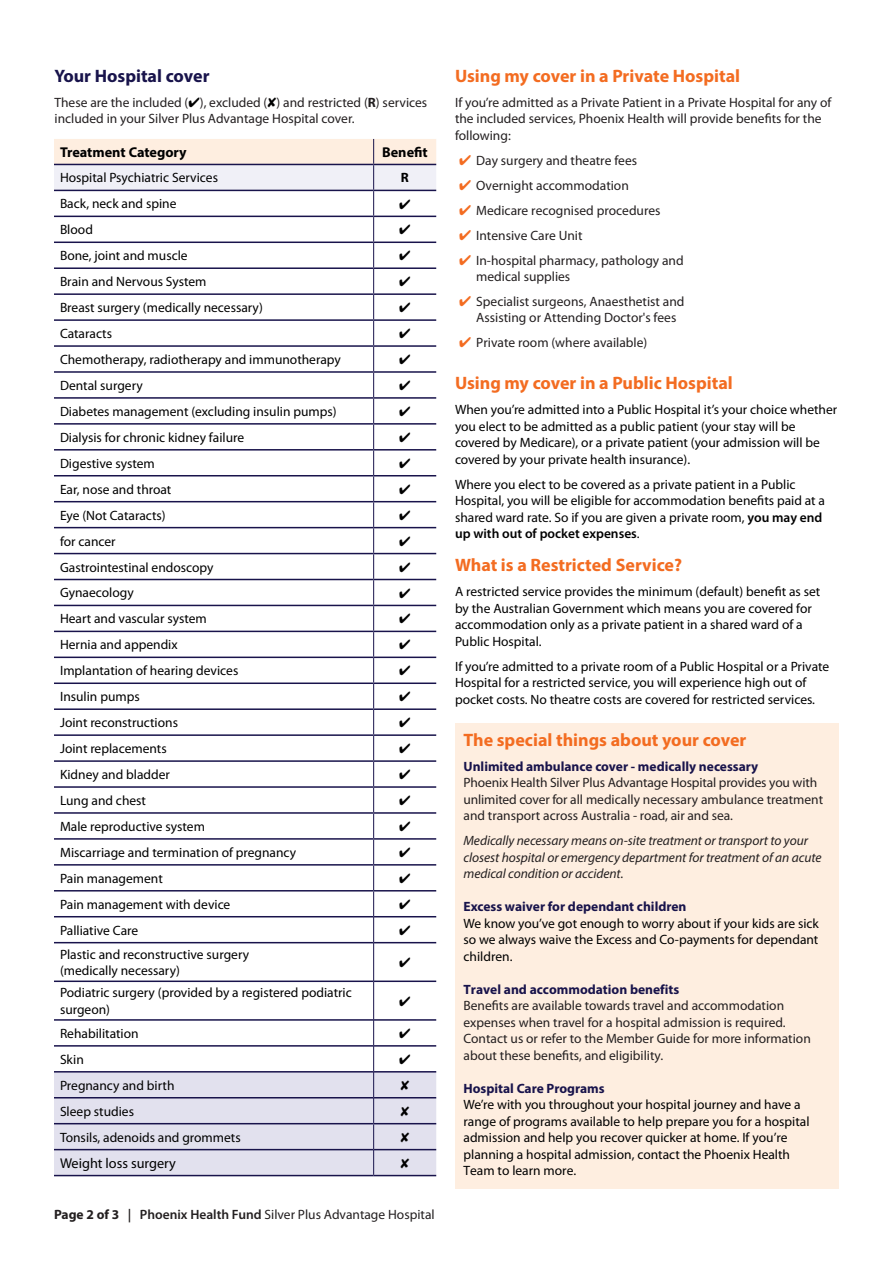
<style>
.page{position:relative;width:893px;height:1263px;background:#fff}
.page>*{position:absolute;margin:0;border:0;box-sizing:border-box;transform-origin:0 0}
.Sub_Headings{font:700 18px "Myriad Pro";color:#f36c21}
.Sub_Headings-2{font:700 18px "Myriad Pro";color:#18134b}
.Table_Body_Copy{font:700 14.25px "Myriad Pro";color:#000}
._3rd_Sub_Headings{font:14.25px "Myriad Pro";color:#000}
.Sub_Headings-3{font:13.5px/16.5px "Myriad Pro";color:#000}
.Sub_Headings-4{font:13.5px/16.5px "Myriad Pro";color:#231f20}
._3rd_Sub_Headings-2{font:13.5px/16.5px "Myriad Pro";color:#000}
.Sub_Headings-5{font:italic 13.5px/16.5px "Myriad Pro";letter-spacing:-.005em;color:#231f20}
.Table_Body_Copy-2{font:700 13.5px "Myriad Pro";color:#000}
.s1{color:#000}
.s2{font-weight:700}
.s3{font-weight:600}
.s4{color:#f36c21}
.s5{font-weight:700;color:#18134b}
</style>
<div class="page">
<svg style="left:54px;top:943px;width:382px;height:76px"></svg>
<hr style="left:54px;top:980px;width:319px;height:2px;background:#18134b">
<hr style="left:54px;top:1019px;width:319px;height:2px;background:#18134b">
<hr style="left:54px;top:1175px;width:320px;height:1px;background:#18134b">
<hr style="left:374px;top:980px;width:62px;height:2px;background:#18134b">
<hr style="left:374px;top:1019px;width:62px;height:2px;background:#18134b">
<hr style="left:374px;top:1175px;width:62px;height:1px;background:#18134b">
<hr style="left:373px;top:943px;width:1px;height:38px;background:#18134b">
<hr style="left:373px;top:981px;width:1px;height:39px;background:#18134b">
<div style="left:455px;top:724px;width:384px;height:465px;background:#feeee0"></div>
<svg style="left:54px;top:139px;width:382px;height:804px"></svg>
<svg style="left:400px;top:957px;width:10px;height:10px"></svg>
<svg style="left:400px;top:996px;width:10px;height:10px"></svg>
<svg style="left:54px;top:1020px;width:382px;height:155px"></svg>
<p class="Sub_Headings-2" style="left:55px;top:64px;width:156px">Your Hospital cover</p>
<p class="Sub_Headings-4" style="left:55px;top:94px;width:374px">These are the included (<span class="s1">✔</span>), excluded (<span class="s1">✘</span>) and restricted (<span class="s2">R</span>) services included in your Silver Plus Advantage Hospital cover.</p>
<p class="Table_Body_Copy" style="left:60px;top:143px;width:128px">Treatment Category</p>
<p class="Table_Body_Copy" style="left:382px;top:143px;width:47px">Benefit</p>
<p class="_3rd_Sub_Headings-2" style="left:60px;top:169px;width:160px">Hospital Psychiatric Services</p>
<p class="Table_Body_Copy-2" style="left:401px;top:169px;width:10px">R</p>
<p class="_3rd_Sub_Headings-2" style="left:60px;top:195px;width:118px">Back, neck and spine</p>
<p class="_3rd_Sub_Headings-2" style="left:60px;top:221px;width:34px">Blood</p>
<p class="_3rd_Sub_Headings-2" style="left:60px;top:247px;width:129px">Bone, joint and muscle</p>
<p class="_3rd_Sub_Headings-2" style="left:60px;top:273px;width:148px">Brain and Nervous System</p>
<p class="_3rd_Sub_Headings-2" style="left:60px;top:299px;width:204px">Breast surgery (medically necessary)</p>
<p class="_3rd_Sub_Headings-2" style="left:60px;top:325px;width:54px">Cataracts</p>
<p class="_3rd_Sub_Headings-2" style="left:60px;top:351px;width:282px">Chemotherapy, radiotherapy and immunotherapy</p>
<p class="_3rd_Sub_Headings-2" style="left:60px;top:377px;width:84px">Dental surgery</p>
<p class="_3rd_Sub_Headings-2" style="left:60px;top:403px;width:278px">Diabetes management (excluding insulin pumps)</p>
<p class="_3rd_Sub_Headings-2" style="left:60px;top:429px;width:186px">Dialysis for chronic kidney failure</p>
<p class="_3rd_Sub_Headings-2" style="left:60px;top:455px;width:96px">Digestive system</p>
<p class="_3rd_Sub_Headings-2" style="left:60px;top:481px;width:113px">Ear, nose and throat</p>
<p class="_3rd_Sub_Headings-2" style="left:60px;top:507px;width:107px">Eye (Not Cataracts)</p>
<p class="_3rd_Sub_Headings-2" style="left:60px;top:533px;width:57px">for cancer</p>
<p class="_3rd_Sub_Headings-2" style="left:60px;top:558px;width:155px">Gastrointestinal endoscopy</p>
<p class="_3rd_Sub_Headings-2" style="left:60px;top:584px;width:75px">Gynaecology</p>
<p class="_3rd_Sub_Headings-2" style="left:60px;top:610px;width:148px">Heart and vascular system</p>
<p class="_3rd_Sub_Headings-2" style="left:60px;top:636px;width:119px">Hernia and appendix</p>
<p class="_3rd_Sub_Headings-2" style="left:60px;top:662px;width:180px">Implantation of hearing devices</p>
<p class="_3rd_Sub_Headings-2" style="left:60px;top:688px;width:81px">Insulin pumps</p>
<p class="_3rd_Sub_Headings-2" style="left:60px;top:714px;width:120px">Joint reconstructions</p>
<p class="_3rd_Sub_Headings-2" style="left:60px;top:740px;width:108px">Joint replacements</p>
<p class="_3rd_Sub_Headings-2" style="left:60px;top:766px;width:111px">Kidney and bladder</p>
<p class="_3rd_Sub_Headings-2" style="left:60px;top:792px;width:88px">Lung and chest</p>
<p class="_3rd_Sub_Headings-2" style="left:60px;top:818px;width:146px">Male reproductive system</p>
<p class="_3rd_Sub_Headings-2" style="left:60px;top:844px;width:238px">Miscarriage and termination of pregnancy</p>
<p class="_3rd_Sub_Headings-2" style="left:60px;top:870px;width:104px">Pain management</p>
<p class="_3rd_Sub_Headings-2" style="left:60px;top:896px;width:172px">Pain management with device</p>
<p class="_3rd_Sub_Headings-2" style="left:60px;top:922px;width:80px">Palliative Care</p>
<p class="_3rd_Sub_Headings-2" style="left:60px;top:946px;width:191px">Plastic and reconstructive surgery (medically necessary)</p>
<p class="_3rd_Sub_Headings-2" style="left:60px;top:984px;width:293px">Podiatric surgery (provided by a registered podiatric surgeon)</p>
<p class="_3rd_Sub_Headings-2" style="left:60px;top:1025px;width:80px">Rehabilitation</p>
<p class="_3rd_Sub_Headings-2" style="left:60px;top:1051px;width:25px">Skin</p>
<p class="_3rd_Sub_Headings-2" style="left:60px;top:1077px;width:116px">Pregnancy and birth</p>
<p class="_3rd_Sub_Headings-2" style="left:60px;top:1103px;width:76px">Sleep studies</p>
<p class="_3rd_Sub_Headings-2" style="left:60px;top:1128px;width:182px">Tonsils, adenoids and grommets</p>
<p class="_3rd_Sub_Headings" style="left:60px;top:1154px;width:117px">Weight loss surgery</p>
<p class="Sub_Headings-4" style="left:54px;top:1206px;width:382px"><span class="s2">Page 2 of 3</span> <span class="s3">| Phoenix Health Fund</span> Silver Plus Advantage Hospital</p>
<p class="Sub_Headings" style="left:455px;top:64px;width:287px">Using my cover in a Private Hospital</p>
<p class="Sub_Headings-4" style="left:455px;top:94px;width:378px">If you’re admitted as a Private Patient in a Private Hospital for any of the included services, Phoenix Health will provide benefits for the following:</p>
<p class="Sub_Headings-4" style="left:459px;top:152px;width:179px"><span class="s4">✔</span> Day surgery and theatre fees</p>
<p class="Sub_Headings-4" style="left:459px;top:177px;width:171px"><span class="s4">✔</span> Overnight accommodation</p>
<p class="Sub_Headings-4" style="left:459px;top:202px;width:203px"><span class="s4">✔</span> Medicare recognised procedures</p>
<p class="Sub_Headings-4" style="left:459px;top:227px;width:125px"><span class="s4">✔</span> Intensive Care Unit</p>
<p class="Sub_Headings-4" style="left:476px;top:252px;width:209px;line-height:15.9px;text-indent:-17px"><span class="s4">✔</span> In-hospital pharmacy, pathology and medical supplies</p>
<p class="Sub_Headings-4" style="left:476px;top:293px;width:210px;text-indent:-17px"><span class="s4">✔</span> Specialist surgeons, Anaesthetist and<br>Assisting or Attending Doctor's fees</p>
<p class="Sub_Headings-4" style="left:459px;top:334px;width:190px"><span class="s4">✔</span> Private room (where available)</p>
<p class="Sub_Headings" style="left:455px;top:371px;width:279px">Using my cover in a Public Hospital</p>
<p class="Sub_Headings-3" style="left:455px;top:401px;width:384px">When you’re admitted into a Public Hospital it’s your choice whether you elect to be admitted as a public patient (your stay will be covered by Medicare), or a private patient (your admission will be covered by your private health insurance).</p>
<p class="Sub_Headings-3" style="left:455px;top:476px;width:372px">Where you elect to be covered as a private patient in a Public Hospital, you will be eligible for accommodation benefits paid at a shared ward rate. So if you are given a private room, <span class="s3">you may end up with out of pocket expenses</span>.</p>
<p class="Sub_Headings" style="left:455px;top:553px;width:229px">What is a Restricted Service?</p>
<p class="Sub_Headings-3" style="left:455px;top:583px;width:367px">A restricted service provides the minimum (default) benefit as set by the Australian Government which means you are covered for accommodation only as a private patient in a shared ward of a Public Hospital.</p>
<p class="Sub_Headings-3" style="left:455px;top:658px;width:376px">If you’re admitted to a private room of a Public Hospital or a Private<br>Hospital for a restricted service, you will experience high out of pocket costs. No theatre costs are covered for restricted services.</p>
<p class="Sub_Headings" style="left:463px;top:728px;width:284px">The special things about your cover</p>
<p class="Sub_Headings-4" style="left:463px;top:758px;width:361px"><span class="s5">Unlimited ambulance cover - medically necessary<br></span>Phoenix Health Silver Plus Advantage Hospital provides you with unlimited cover for all medically necessary ambulance treatment and transport across Australia - road, air and sea.</p>
<p class="Sub_Headings-5" style="left:463px;top:832px;width:360px">Medically necessary means on-site treatment or transport to your closest hospital or emergency department for treatment of an acute medical condition or accident.</p>
<p class="Sub_Headings-3" style="left:463px;top:898px;width:357px"><span class="s5">Excess waiver for dependant children<br></span>We know you’ve got enough to worry about if your kids are sick so we always waive the Excess and Co-payments for dependant children.</p>
<p class="Sub_Headings-4" style="left:463px;top:980px;width:349px"><span class="s5">Travel and accommodation benefits<br></span>Benefits are available towards travel and accommodation expenses when travel for a hospital admission is required.<br>Contact us or refer to the Member Guide for more information about these benefits, and eligibility.</p>
<p class="Sub_Headings-3" style="left:463px;top:1080px;width:348px"><span class="s5">Hospital Care Programs<br></span>We’re with you throughout your hospital journey and have a range of programs available to help prepare you for a hospital admission and help you recover quicker at home. If you’re planning a hospital admission, contact the Phoenix Health Team to learn more.</p>
</div>
